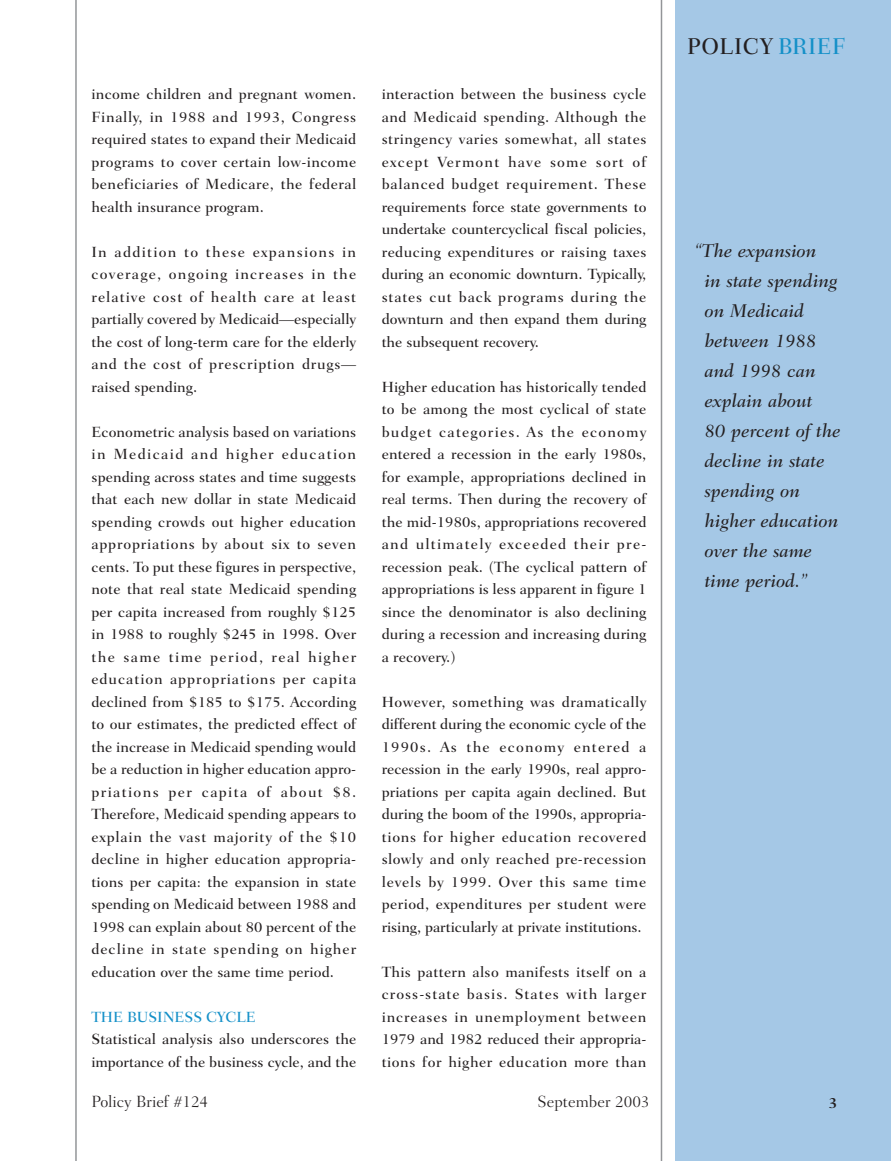
<style>
.page{position:relative;width:891px;height:1161px;background:#fff}
.page>*{position:absolute;margin:0;border:0;box-sizing:border-box;transform-origin:0 0}
.t1{font:500 23.25px "Fairfield LH";letter-spacing:.03em;color:#231f20;scale:.95 1}
.t2{font:italic 500 18.75px/30px "Fairfield LH";color:#231f20}
.t3{font:300 16.5px "Fairfield LH";color:#231f20}
.t4{font:500 15px/22.5px "Fairfield LH";letter-spacing:.005em;color:#231f20;text-align:justify}
.t5{font:500 15px "Fairfield LH";letter-spacing:-.005em;color:#1490c8}
.t6{font:700 15px "Fairfield LH";color:#231f20}
.s1{color:#1490c8}
</style>
<div class="page">
<div style="left:675px;top:0;width:216px;height:1161px;background:#a5c8e6"></div>
<hr style="left:661px;top:0;width:1px;height:1161px;background:#939598">
<hr style="left:75px;top:0;width:2px;height:1161px;background:#939598">
<p class="t4" style="left:92px;top:84px;width:266px">income children and pregnant women.<br>Finally, in 1988 and 1993, Congress required states to expand their Medicaid programs to cover certain low-income beneficiaries of Medicare, the federal health insurance program.</p>
<p class="t4" style="left:92px;top:242px;width:266px">In addition to these expansions in coverage, ongoing increases in the relative cost of health care at least partially covered by Medicaid—especially the cost of long-term care for the elderly and the cost of prescription drugs— raised spending.</p>
<p class="t4" style="left:92px;top:422px;width:266px">Econometric analysis based on variations in Medicaid and higher education spending across states and time suggests that each new dollar in state Medicaid spending crowds out higher education appropriations by about six to seven cents. To put these figures in perspective, note that real state Medicaid spending per capita increased from roughly $125 in 1988 to roughly $245 in 1998. Over the same time period, real higher education appropriations per capita declined from $185 to $175. According to our estimates, the predicted effect of the increase in Medicaid spending would be a reduction in higher education appro&shy;priations per capita of about $8.<br>Therefore, Medicaid spending appears to explain the vast majority of the $10 decline in higher education appropria&shy;tions per capita: the expansion in state spending on Medicaid between 1988 and 1998 can explain about 80 percent of the decline in state spending on higher education over the same time period.</p>
<p class="t5" style="left:92px;top:1010px;width:166px">THE BUSINESS CYCLE</p>
<p class="t4" style="left:92px;top:1029px;width:266px">Statistical analysis also underscores the importance of the business cycle, and the</p>
<p class="t4" style="left:382px;top:84px;width:266px">interaction between the business cycle and Medicaid spending. Although the stringency varies somewhat, all states except Vermont have some sort of balanced budget requirement. These requirements force state governments to undertake countercyclical fiscal policies, reducing expenditures or raising taxes during an economic downturn. Typically, states cut back programs during the downturn and then expand them during the subsequent recovery.</p>
<p class="t4" style="left:382px;top:377px;width:266px">Higher education has historically tended to be among the most cyclical of state budget categories. As the economy entered a recession in the early 1980s, for example, appropriations declined in real terms. Then during the recovery of the mid-1980s, appropriations recovered and ultimately exceeded their pre&shy;recession peak. (The cyclical pattern of appropriations is less apparent in figure 1 since the denominator is also declining during a recession and increasing during a recovery.)</p>
<p class="t4" style="left:382px;top:692px;width:266px">However, something was dramatically different during the economic cycle of the 1990s. As the economy entered a recession in the early 1990s, real appro&shy;priations per capita again declined. But during the boom of the 1990s, appropria&shy;tions for higher education recovered slowly and only reached pre-recession levels by 1999. Over this same time period, expenditures per student were rising, particularly at private institutions.</p>
<p class="t4" style="left:382px;top:962px;width:266px">This pattern also manifests itself on a cross-state basis. States with larger increases in unemployment between 1979 and 1982 reduced their appropria&shy;tions for higher education more than</p>
<h1 class="t1" style="left:687px;top:36px;width:168px">POLICY <span class="s1">BRIEF</span></h1>
<p class="t2" style="left:705px;top:238px;width:138px;text-indent:-10px">“The expansion<br>in state spending on Medicaid between 1988 and 1998 can explain about<br>80 percent of the decline in state spending on higher education over the same time period.”</p>
<p class="t3" style="left:92px;top:1095px;width:118px">Policy Brief #124</p>
<p class="t3" style="left:538px;top:1095px;width:113px">September 2003</p>
<p class="t6" style="left:828px;top:1096px;width:10px">3</p>
</div>
